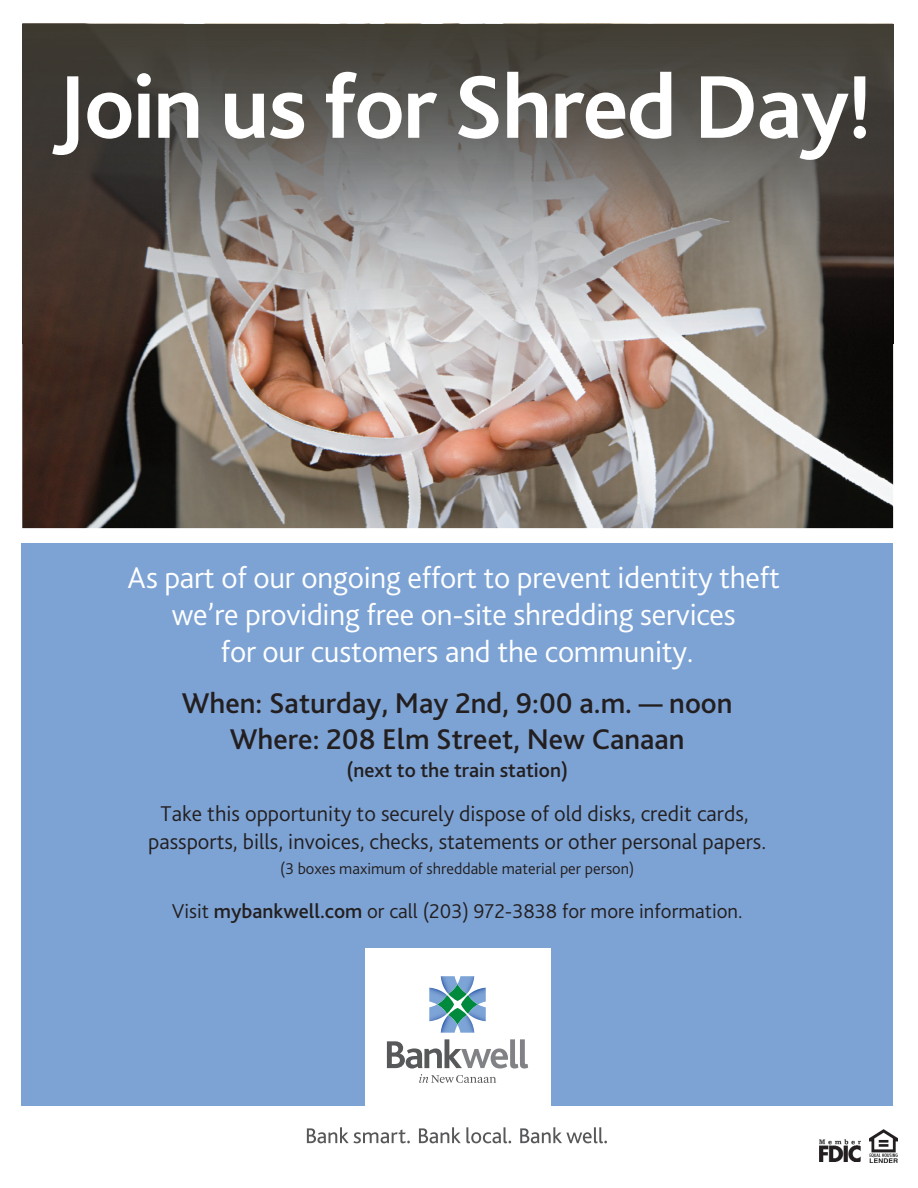
<style>
.page{position:relative;width:918px;height:1188px;background:#fff}
.page>*{position:absolute;margin:0;border:0;box-sizing:border-box;transform-origin:0 0}
.t1{font:700 93.3px "Bliss 2";letter-spacing:-.02em;color:#fff}
.t2{font:300 31.35px/37.3px "Bliss 2";letter-spacing:-.01em;color:#fff;text-align:center}
.t3{font:500 29.85px/35.8px "Bliss 2";color:#231f20;text-align:center}
.t4{font:300 22.35px/28.3px "Bliss 2";color:#231f20;text-align:center}
.t5{font:300 20.85px "Bliss 2";color:#231f20}
.t6{font:500 20.85px "Bliss 2";color:#231f20}
.t7{font:300 16.5px "Bliss 2";color:#231f20}
.s1{font-weight:500}
</style>
<div class="page">
<div style="left:21px;top:543px;width:872px;height:563px;background:#7da3d5"></div>
<div style="left:365px;top:948px;width:185px;height:161px;background:#fff"></div>
<svg style="left:387px;top:1039px;width:141px;height:44px"></svg>
<svg style="left:429px;top:976px;width:57px;height:57px"></svg>
<img style="left:22px;top:23px;width:871px;height:505px">
<img style="left:22px;top:24px;width:872px;height:320px">
<img style="left:869px;top:1129px;width:29px;height:34px">
<img style="left:819px;top:1139px;width:41px;height:23px">
<svg style="left:307px;top:1127px;width:103px;height:16px"></svg>
<svg style="left:419px;top:1127px;width:92px;height:16px"></svg>
<svg style="left:520px;top:1127px;width:87px;height:16px"></svg>
<h1 class="t1" style="left:55px;top:49px;width:819px">Join us for Shred Day!</h1>
<h2 class="t2" style="left:128px;top:558px;width:654px">As part of our ongoing effort to prevent identity theft we’re providing free on-site shredding services<br>for our customers and the community.</h2>
<h3 class="t3" style="left:182px;top:685px;width:552px">When: Saturday, May 2nd, 9:00 a.m. — noon<br>Where: 208 Elm Street, New Canaan</h3>
<p class="t6" style="left:346px;top:757px;width:223px">(next to the train station)</p>
<p class="t4" style="left:148px;top:799px;width:620px">Take this opportunity to securely dispose of old disks, credit cards, passports, bills, invoices, checks, statements or other personal papers.</p>
<p class="t7" style="left:280px;top:859px;width:355px">(3 boxes maximum of shreddable material per person)</p>
<p class="t5" style="left:172px;top:898px;width:572px">Visit <span class="s1">mybankwell.com</span> or call (203) 972-3838 for more information.</p>
</div>
